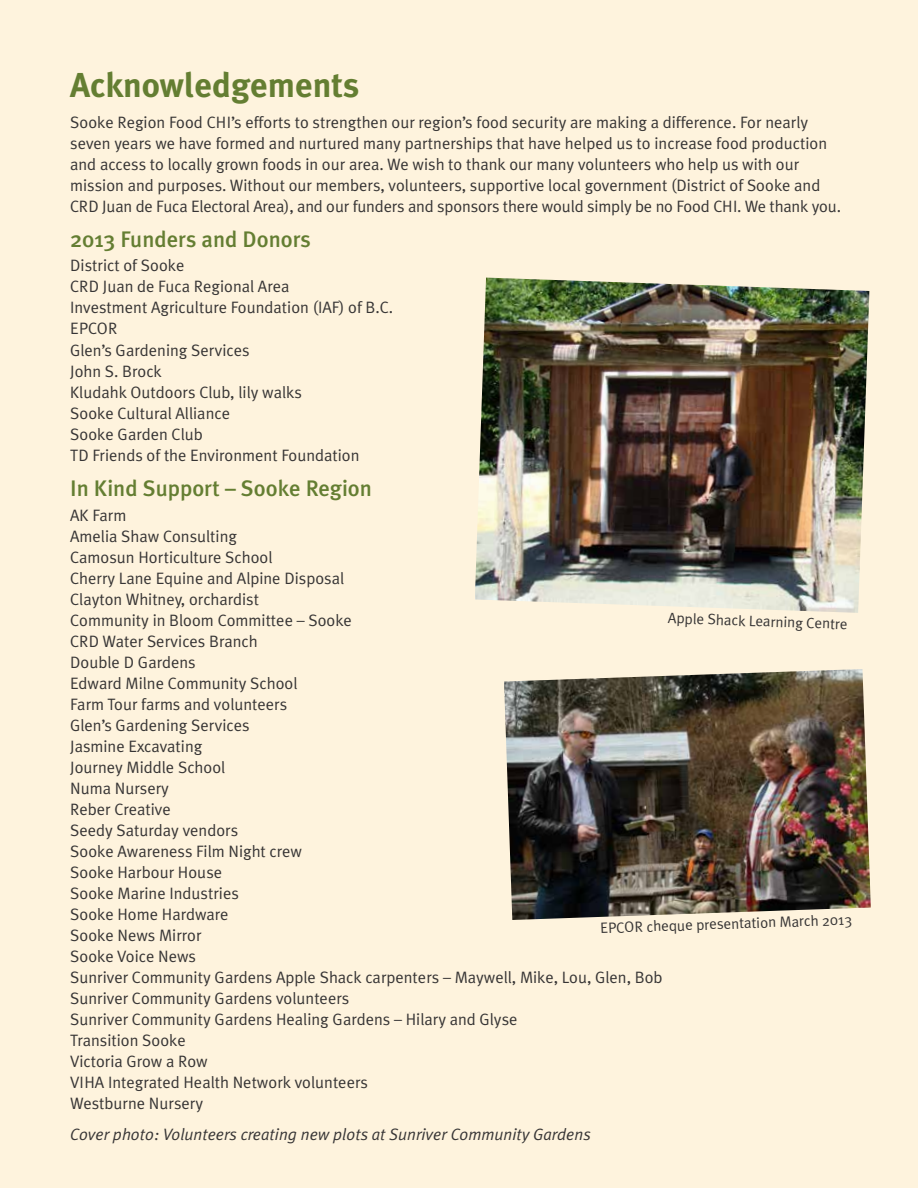
<style>
.page{position:relative;width:918px;height:1188px;background:#fef3dd}
.page>*{position:absolute;margin:0;border:0;box-sizing:border-box;transform-origin:0 0}
.t1{font:700 34.5px "Meta Plus";color:#647e32}
.t2{font:500 22.5px "Meta Plus";color:#647e32}
.t3{font:16.5px/21px "Meta Plus Normal";color:#373535}
.t4{font:italic 16.5px "Meta Plus Normal";color:#373535}
.t5{font:15px "Meta Plus Normal";color:#373535}
</style>
<div class="page">
<img style="left:504px;top:669px;width:367px;height:251px">
<img style="left:475px;top:278px;width:394px;height:335px">
<h1 class="t1" style="left:70px;top:65px;width:291px">Acknowledgements</h1>
<p class="t3" style="left:70px;top:112px;width:772px">Sooke Region Food CHI’s efforts to strengthen our region’s food security are making a difference. For nearly seven years we have formed and nurtured many partnerships that have helped us to increase food production and access to locally grown foods in our area. We wish to thank our many volunteers who help us with our mission and purposes. Without our members, volunteers, supportive local government (District of Sooke and CRD Juan de Fuca Electoral Area), and our funders and sponsors there would simply be no Food CHI. We thank you.</p>
<h2 class="t2" style="left:70px;top:226px;width:242px">2013 Funders and Donors</h2>
<p class="t3" style="left:70px;top:255px;width:325px">District of Sooke<br>CRD Juan de Fuca Regional Area<br>Investment Agriculture Foundation (IAF) of B.C.<br>EPCOR<br>Glen’s Gardening Services<br>John S. Brock<br>Kludahk Outdoors Club, lily walks<br>Sooke Cultural Alliance<br>Sooke Garden Club<br>TD Friends of the Environment Foundation</p>
<h2 class="t2" style="left:70px;top:476px;width:303px">In Kind Support – Sooke Region</h2>
<p class="t3" style="left:70px;top:505px;width:594px">AK Farm<br>Amelia Shaw Consulting<br>Camosun Horticulture School<br>Cherry Lane Equine and Alpine Disposal<br>Clayton Whitney, orchardist<br>Community in Bloom Committee – Sooke<br>CRD Water Services Branch<br>Double D Gardens<br>Edward Milne Community School<br>Farm Tour farms and volunteers<br>Glen’s Gardening Services<br>Jasmine Excavating<br>Journey Middle School<br>Numa Nursery<br>Reber Creative<br>Seedy Saturday vendors<br>Sooke Awareness Film Night crew<br>Sooke Harbour House<br>Sooke Marine Industries<br>Sooke Home Hardware<br>Sooke News Mirror<br>Sooke Voice News<br>Sunriver Community Gardens Apple Shack carpenters – Maywell, Mike, Lou, Glen, Bob<br>Sunriver Community Gardens volunteers<br>Sunriver Community Gardens Healing Gardens – Hilary and Glyse<br>Transition Sooke<br>Victoria Grow a Row<br>VIHA Integrated Health Network volunteers<br>Westburne Nursery</p>
<p class="t4" style="left:70px;top:1125px;width:522px">Cover photo: Volunteers creating new plots at Sunriver Community Gardens</p>
<p class="t5" style="left:668px;top:609px;width:181px;rotate:2deg">Apple Shack Learning Centre</p>
<p class="t5" style="left:600px;top:919px;width:254px;rotate:-2deg">EPCOR cheque presentation March 2013</p>
</div>
